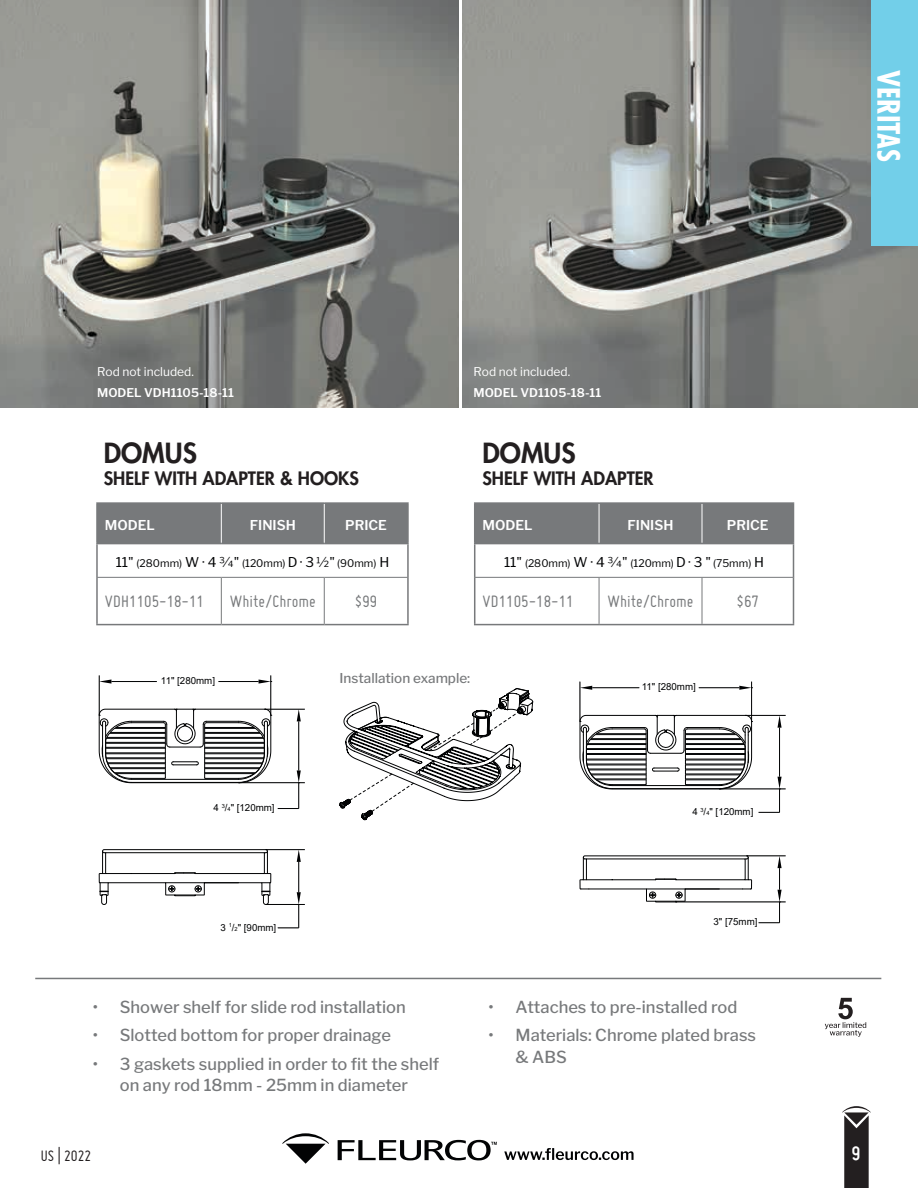
<style>
.page{position:relative;width:918px;height:1188px;background:#fff}
.page>*{position:absolute;margin:0;border:0;box-sizing:border-box;transform-origin:0 0}
.t1{font:700 condensed 30px "Futura Std";color:#fff}
.t2{font:800 27px "Futura Std";color:#231f20}
.t3{font:700 21px "Miso";color:#fff}
.t4{font:18px "Miso";color:#77797b}
.t5{font:800 18px "Futura Std";color:#231f20}
.t6{font:500 16.5px/21.6px "Libre Franklin";color:#77797b;text-align:center}
.t7{font:16.5px "Miso";color:#231f20}
.t8{font:600 13.5px "Libre Franklin";color:#fff}
.t9{font:500 13.5px "Libre Franklin";color:#77797b}
.t10{font:600 12px "Libre Franklin";color:#fff}
.t11{font:12px "Libre Franklin";color:#fff}
.t12{font:10.5px "Libre Franklin";color:#020304}
.t13{font:9.75px "Arial";color:#010203}
.s1{font-size:13.5px}
.s2{font-size:5.7px}
</style>
<div class="page">
<svg style="left:842px;top:1106px;width:29px;height:82px"></svg>
<svg style="left:282px;top:1133px;width:47px;height:31px"></svg>
<svg style="left:338px;top:1140px;width:159px;height:20px"></svg>
<svg style="left:504px;top:1148px;width:130px;height:12px"></svg>
<img style="left:462px;top:0;width:456px;height:407px">
<img style="left:0;top:0;width:458px;height:407px">
<hr style="left:99px;top:675px;width:1px;height:40px;background:#010203">
<hr style="left:271px;top:675px;width:1px;height:40px;background:#010203">
<hr style="left:111px;top:681px;width:46px;height:1px;background:#010203">
<hr style="left:218px;top:681px;width:41px;height:1px;background:#010203">
<svg style="left:99px;top:679px;width:12px;height:5px"></svg>
<svg style="left:259px;top:679px;width:13px;height:5px"></svg>
<hr style="left:265px;top:709px;width:40px;height:1px;background:#010203">
<hr style="left:239px;top:782px;width:66px;height:1px;background:#010203">
<hr style="left:299px;top:721px;width:1px;height:49px;background:#010203">
<svg style="left:297px;top:709px;width:4px;height:12px"></svg>
<svg style="left:99px;top:709px;width:173px;height:74px"></svg>
<hr style="left:266px;top:849px;width:39px;height:1px;background:#010203">
<hr style="left:266px;top:904px;width:39px;height:1px;background:#010203">
<hr style="left:299px;top:862px;width:1px;height:30px;background:#010203">
<svg style="left:297px;top:850px;width:4px;height:12px"></svg>
<svg style="left:99px;top:849px;width:172px;height:56px"></svg>
<svg style="left:278px;top:770px;width:23px;height:39px"></svg>
<svg style="left:278px;top:892px;width:23px;height:37px"></svg>
<div style="left:871px;top:0;width:47px;height:246px;background:#72cfe9"></div>
<svg style="left:825px;top:998px;width:41px;height:39px"></svg>
<hr style="left:35px;top:978px;width:846px;height:1px;background:#77797b">
<svg style="left:343px;top:248px;width:190px;height:573px"></svg>
<svg style="left:339px;top:688px;width:194px;height:132px"></svg>
<hr style="left:580px;top:682px;width:1px;height:40px;background:#010203">
<hr style="left:751px;top:682px;width:1px;height:40px;background:#010203">
<hr style="left:592px;top:688px;width:47px;height:1px;background:#010203">
<hr style="left:699px;top:688px;width:40px;height:1px;background:#010203">
<svg style="left:580px;top:686px;width:12px;height:4px"></svg>
<svg style="left:739px;top:686px;width:14px;height:4px"></svg>
<hr style="left:745px;top:715px;width:41px;height:1px;background:#010203">
<hr style="left:719px;top:789px;width:67px;height:1px;background:#010203">
<hr style="left:779px;top:728px;width:1px;height:49px;background:#010203">
<svg style="left:778px;top:715px;width:4px;height:13px"></svg>
<svg style="left:580px;top:715px;width:173px;height:75px"></svg>
<hr style="left:747px;top:856px;width:39px;height:1px;background:#010203">
<hr style="left:676px;top:902px;width:110px;height:1px;background:#010203">
<svg style="left:580px;top:855px;width:172px;height:48px"></svg>
<svg style="left:759px;top:777px;width:23px;height:36px"></svg>
<svg style="left:759px;top:856px;width:23px;height:67px"></svg>
<div style="left:98px;top:504px;width:309px;height:39px;background:#77797b"></div>
<svg style="left:98px;top:578px;width:309px;height:46px"></svg>
<hr style="left:221px;top:504px;width:1px;height:39px;background:#fff">
<hr style="left:324px;top:504px;width:1px;height:39px;background:#fff">
<hr style="left:96px;top:543px;width:125px;height:1px;background:#77797b">
<hr style="left:221px;top:543px;width:103px;height:1px;background:#77797b">
<hr style="left:324px;top:543px;width:85px;height:1px;background:#77797b">
<hr style="left:96px;top:577px;width:125px;height:1px;background:#77797b">
<hr style="left:221px;top:577px;width:103px;height:1px;background:#77797b">
<hr style="left:324px;top:577px;width:85px;height:1px;background:#77797b">
<hr style="left:221px;top:578px;width:1px;height:46px;background:#77797b">
<hr style="left:324px;top:578px;width:1px;height:46px;background:#77797b">
<hr style="left:96px;top:502px;width:125px;height:2px;background:#77797b">
<hr style="left:221px;top:502px;width:103px;height:2px;background:#77797b">
<hr style="left:324px;top:502px;width:85px;height:2px;background:#77797b">
<hr style="left:96px;top:544px;width:2px;height:33px;background:#77797b">
<hr style="left:407px;top:544px;width:2px;height:33px;background:#77797b">
<hr style="left:96px;top:578px;width:2px;height:46px;background:#77797b">
<hr style="left:407px;top:578px;width:2px;height:46px;background:#77797b">
<hr style="left:96px;top:624px;width:125px;height:1px;background:#77797b">
<hr style="left:221px;top:624px;width:103px;height:1px;background:#77797b">
<hr style="left:324px;top:624px;width:85px;height:1px;background:#77797b">
<hr style="left:96px;top:504px;width:2px;height:39px;background:#77797b">
<hr style="left:407px;top:504px;width:2px;height:39px;background:#77797b">
<div style="left:475px;top:504px;width:318px;height:39px;background:#77797b"></div>
<svg style="left:475px;top:577px;width:320px;height:75px"></svg>
<hr style="left:599px;top:504px;width:1px;height:39px;background:#fff">
<hr style="left:702px;top:504px;width:1px;height:39px;background:#fff">
<hr style="left:474px;top:543px;width:125px;height:1px;background:#77797b">
<hr style="left:599px;top:543px;width:103px;height:1px;background:#77797b">
<hr style="left:702px;top:543px;width:92px;height:1px;background:#77797b">
<hr style="left:474px;top:577px;width:125px;height:1px;background:#77797b">
<hr style="left:599px;top:577px;width:103px;height:1px;background:#77797b">
<hr style="left:702px;top:577px;width:92px;height:1px;background:#77797b">
<hr style="left:599px;top:578px;width:1px;height:46px;background:#77797b">
<hr style="left:702px;top:578px;width:1px;height:46px;background:#77797b">
<hr style="left:474px;top:502px;width:125px;height:2px;background:#77797b">
<hr style="left:599px;top:502px;width:103px;height:2px;background:#77797b">
<hr style="left:702px;top:502px;width:92px;height:2px;background:#77797b">
<hr style="left:474px;top:544px;width:1px;height:33px;background:#77797b">
<hr style="left:793px;top:544px;width:1px;height:33px;background:#77797b">
<hr style="left:474px;top:578px;width:1px;height:46px;background:#77797b">
<hr style="left:793px;top:578px;width:1px;height:46px;background:#77797b">
<hr style="left:474px;top:624px;width:125px;height:1px;background:#77797b">
<hr style="left:599px;top:624px;width:103px;height:1px;background:#77797b">
<hr style="left:702px;top:624px;width:92px;height:1px;background:#77797b">
<hr style="left:474px;top:504px;width:1px;height:39px;background:#77797b">
<hr style="left:793px;top:504px;width:1px;height:39px;background:#77797b">
<h1 class="t1" style="left:907px;top:70px;width:94px;rotate:90deg">VERITAS</h1>
<p class="t11" style="left:97px;top:364px;width:98px">Rod not included.</p>
<p class="t11" style="left:473px;top:365px;width:98px">Rod not included.</p>
<p class="t10" style="left:97px;top:386px;width:138px">MODEL VDH1105-18-11</p>
<p class="t10" style="left:473px;top:386px;width:129px">MODEL VD1105-18-11</p>
<h2 class="t2" style="left:104px;top:436px;width:95px">DOMUS</h2>
<p class="t5" style="left:104px;top:466px;width:257px">SHELF WITH ADAPTER &amp; HOOKS</p>
<p class="t8" style="left:105px;top:517px;width:52px">MODEL</p>
<p class="t8" style="left:250px;top:517px;width:47px">FINISH</p>
<p class="t8" style="left:345px;top:517px;width:43px">PRICE</p>
<p class="t12" style="left:116px;top:557px;width:275px"><span class="s1">11"</span> (280mm) <span class="s1">W · 4 3/4"</span> (120mm) <span class="s1">D · 3 1/2"</span> (90mm) <span class="s1">H</span></p>
<p class="t4" style="left:105px;top:591px;width:101px">VDH1105-18-11</p>
<p class="t4" style="left:230px;top:591px;width:87px">White/Chrome</p>
<p class="t4" style="left:355px;top:591px;width:24px">$99</p>
<h2 class="t2" style="left:483px;top:436px;width:95px">DOMUS</h2>
<p class="t5" style="left:483px;top:466px;width:173px">SHELF WITH ADAPTER</p>
<p class="t8" style="left:483px;top:517px;width:52px">MODEL</p>
<p class="t8" style="left:628px;top:517px;width:47px">FINISH</p>
<p class="t8" style="left:727px;top:517px;width:43px">PRICE</p>
<p class="t12" style="left:504px;top:557px;width:262px"><span class="s1">11"</span> (280mm) <span class="s1">W · 4 3/4"</span> (120mm) <span class="s1">D · 3 "</span> (75mm) <span class="s1">H</span></p>
<p class="t4" style="left:483px;top:591px;width:93px">VD1105-18-11</p>
<p class="t4" style="left:608px;top:591px;width:87px">White/Chrome</p>
<p class="t4" style="left:737px;top:591px;width:24px">$67</p>
<p class="t13" style="left:161px;top:673px;width:56px">11" [280mm]</p>
<p class="t9" style="left:340px;top:670px;width:132px">Installation example:</p>
<p class="t13" style="left:642px;top:680px;width:56px">11" [280mm]</p>
<p class="t13" style="left:214px;top:801px;width:63px">4 <sup>3</sup>/<span class="s2">4</span>" [120mm]</p>
<p class="t13" style="left:692px;top:805px;width:63px">4 <sup>3</sup>/<span class="s2">4</span>" [120mm]</p>
<p class="t13" style="left:221px;top:921px;width:57px">3 <sup>1</sup>/<span class="s2">2</span>" [90mm]</p>
<p class="t13" style="left:714px;top:915px;width:45px">3" [75mm]</p>
<p class="t6" style="left:93px;top:996px;width:314px">• Shower shelf for slide rod installation</p>
<p class="t6" style="left:93px;top:1025px;width:300px">• Slotted bottom for proper drainage</p>
<p class="t6" style="left:93px;top:1053px;width:348px">• 3 gaskets supplied in order to fit the shelf on any rod 18mm - 25mm in diameter</p>
<p class="t6" style="left:489px;top:996px;width:250px">• Attaches to pre-installed rod</p>
<p class="t6" style="left:516px;top:1025px;width:242px;text-align:left;text-indent:-27px">• Materials: Chrome plated brass &amp; ABS</p>
<p class="t7" style="left:41px;top:1147px;width:52px">US | 2022</p>
<p class="t3" style="left:852px;top:1142px;width:10px">9</p>
</div>
